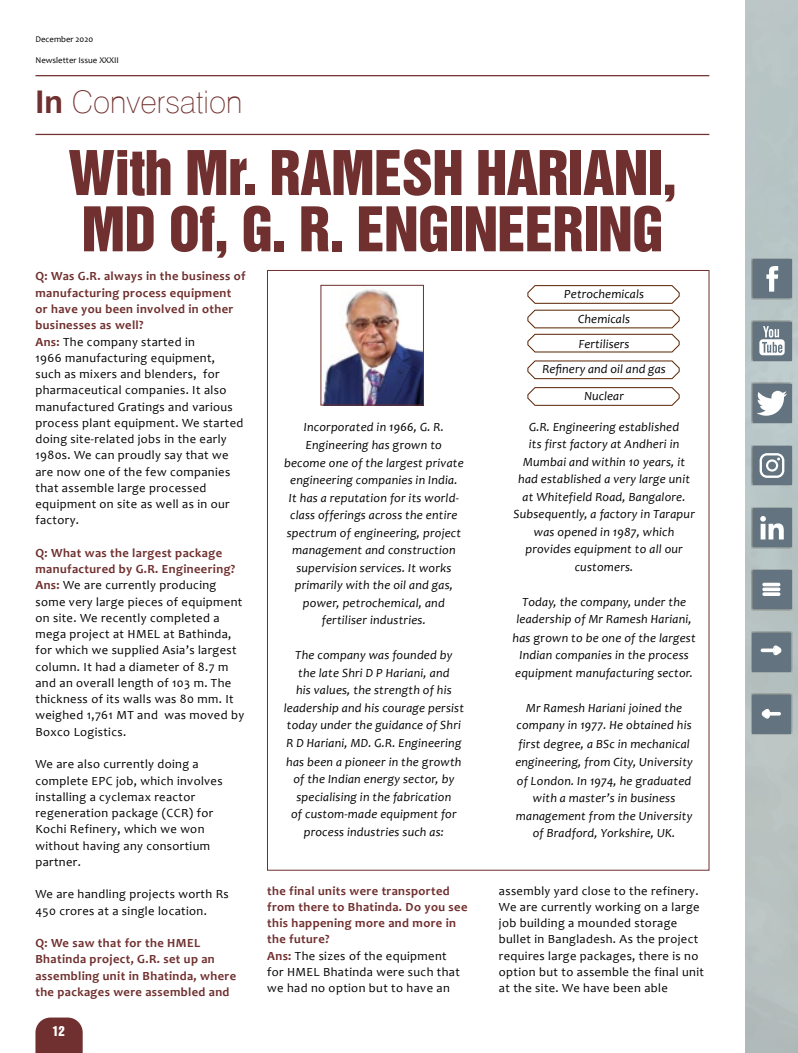
<style>
.page{position:relative;width:798px;height:1053px;background:#fff}
.page>*{position:absolute;margin:0;border:0;box-sizing:border-box;transform-origin:0 0}
.t1{font:56.25px/56.2px "Helvetica Inserat";letter-spacing:-.01em;color:#70302f}
.t2{font:100 31.25px "Swiss 721 BT";color:#70302f}
.t3{font:italic 12.5px/17.5px "Candara";letter-spacing:.02em;color:#000;text-align:center}
.t4{font:12.5px/16.2px "Candara";letter-spacing:.03em;color:#000}
.t5{font:700 12.5px/16.2px "Candara";letter-spacing:.03em;color:#70302f}
.t6{font:12.5px "Helvetica Inserat";color:#fff}
.t7{font:8.75px "Candara";color:#000}
.s1{font-family:"Arial";font-weight:700}
.s2{font-weight:700;color:#70302f}
.s3{font-style:normal}
.s4{font-weight:400;color:#000}
</style>
<div class="page">
<svg style="left:745px;top:0;width:53px;height:1052px"></svg>
<hr style="left:35px;top:75px;width:674px;height:1px;background:#70302f">
<hr style="left:35px;top:134px;width:674px;height:1px;background:#70302f">
<svg style="left:35px;top:1017px;width:48px;height:35px"></svg>
<img style="left:322px;top:289px;width:99px;height:114px">
<div style="left:320px;top:285px;width:103px;height:120px;border:1px solid #70302f"></div>
<svg style="left:527px;top:285px;width:152px;height:67px"></svg>
<svg style="left:527px;top:360px;width:152px;height:19px"></svg>
<svg style="left:527px;top:387px;width:152px;height:19px"></svg>
<p class="t7" style="left:35px;top:33px;width:59px">December 2020</p>
<p class="t7" style="left:35px;top:54px;width:85px">Newsletter Issue XXXII</p>
<h2 class="t2" style="left:35px;top:83px;width:208px"><span class="s1">In</span> Conversation</h2>
<h1 class="t1" style="left:68px;top:146px;width:609px">With Mr. RAMESH HARIANI,<br>MD Of, G. R. ENGINEERING</h1>
<p class="t4" style="left:35px;top:268px;width:211px"><span class="s2">Q: Was G.R. always in the business of manufacturing process equipment or have you been involved in other businesses as well?<br>Ans:</span> The company started in<br>1966 manufacturing equipment,<br>such as mixers and blenders, for pharmaceutical companies. It also manufactured Gratings and various process plant equipment. We started doing site-related jobs in the early<br>1980s. We can proudly say that we are now one of the few companies that assemble large processed equipment on site as well as in our factory.</p>
<p class="t4" style="left:35px;top:544px;width:210px"><span class="s2">Q: What was the largest package manufactured by G.R. Engineering?<br>Ans:</span> We are currently producing some very large pieces of equipment on site. We recently completed a mega project at HMEL at Bathinda, for which we supplied Asia’s largest column. It had a diameter of 8.7 m and an overall length of 103 m. The thickness of its walls was 80 mm. It weighed 1,761 MT and was moved by<br>Boxco Logistics.</p>
<p class="t4" style="left:35px;top:756px;width:189px">We are also currently doing a complete EPC job, which involves installing a cyclemax reactor regeneration package (CCR) for<br>Kochi Refinery, which we won without having any consortium partner.</p>
<p class="t4" style="left:35px;top:886px;width:195px">We are handling projects worth Rs<br>450 crores at a single location.</p>
<p class="t5" style="left:35px;top:934px;width:202px">Q: We saw that for the HMEL<br>Bhatinda project, G.R. set up an assembling unit in Bhatinda, where the packages were assembled and</p>
<p class="t6" style="left:52px;top:1023px;width:14px">12</p>
<p class="t3" style="left:304px;top:417px;width:141px;line-height:18.8px;text-align:left">Incorporated in 1966, G. R.<br>Engineering has <span class="s3">gr</span>own to</p>
<p class="t3" style="left:284px;top:454px;width:181px">become one of the largest private engineering companies in India.<br>It has a reputation for its world&shy;class offerings across the entire spectrum of engineering, project management and construction supervision services. It works primarily with the oil and gas, power, petrochemical, and fertiliser industries.</p>
<p class="t3" style="left:284px;top:646px;width:182px">The company was founded by<br>the late Shri D P Hariani, and<br>his values, the strength of his leadership and his courage persist today under the guidance of Shri<br>R D Hariani, MD. G.R. Engineering</p>
<p class="t3" style="left:286px;top:752px;width:177px">has been a pioneer in the <span class="s3">gr</span>owth of the Indian energy sector, by specialising in the fabrication<br>of custom-made equipment for process industries such as:</p>
<p class="t3" style="left:542px;top:281px;width:125px;line-height:25px">Petrochemicals<br>Chemicals<br>Fertilisers<br>Refinery and oil and gas</p>
<p class="t3" style="left:584px;top:387px;width:41px">Nuclear</p>
<p class="t3" style="left:513px;top:417px;width:183px">G.R. Engineering established<br>its first factory at Andheri in<br>Mumbai and within 10 years, it had established a very large unit at Whitefield Road, Bangalore.<br>Subsequently, a factory in Tarapur was opened in 1987, which provides equipment to all our customers.</p>
<p class="t3" style="left:516px;top:592px;width:177px">Today, the company, under the leadership of Mr Ramesh Hariani,</p>
<p class="t3" style="left:512px;top:629px;width:184px">has <span class="s3">gr</span>own to be one of the largest<br>Indian companies in the process equipment manufacturing sector.</p>
<p class="t3" style="left:516px;top:699px;width:176px">Mr Ramesh Hariani joined the company in 1977. He obtained his</p>
<p class="t3" style="left:515px;top:735px;width:179px;text-align:left">first de<span class="s3">gr</span>ee, a BSc in mechanical engineering, from City, University</p>
<p class="t3" style="left:515px;top:771px;width:178px">of London. In 1974, he <span class="s3">gr</span>aduated with a master’s in business management from the University of Bradford, Yorkshire, UK.</p>
<p class="t5" style="left:267px;top:882px;width:202px">the final units were transported from there to Bhatinda. Do you see this happening more and more in the future?<br>Ans: <span class="s4">The sizes of the equipment<br>for HMEL Bhatinda were such that we had no option but to have an</span></p>
<p class="t4" style="left:498px;top:882px;width:206px">assembly yard close to the refinery.<br>We are currently working on a large job building a mounded storage bullet in Bangladesh. As the project requires large packages, there is no option but to assemble the final unit at the site. We have been able</p>
</div>
